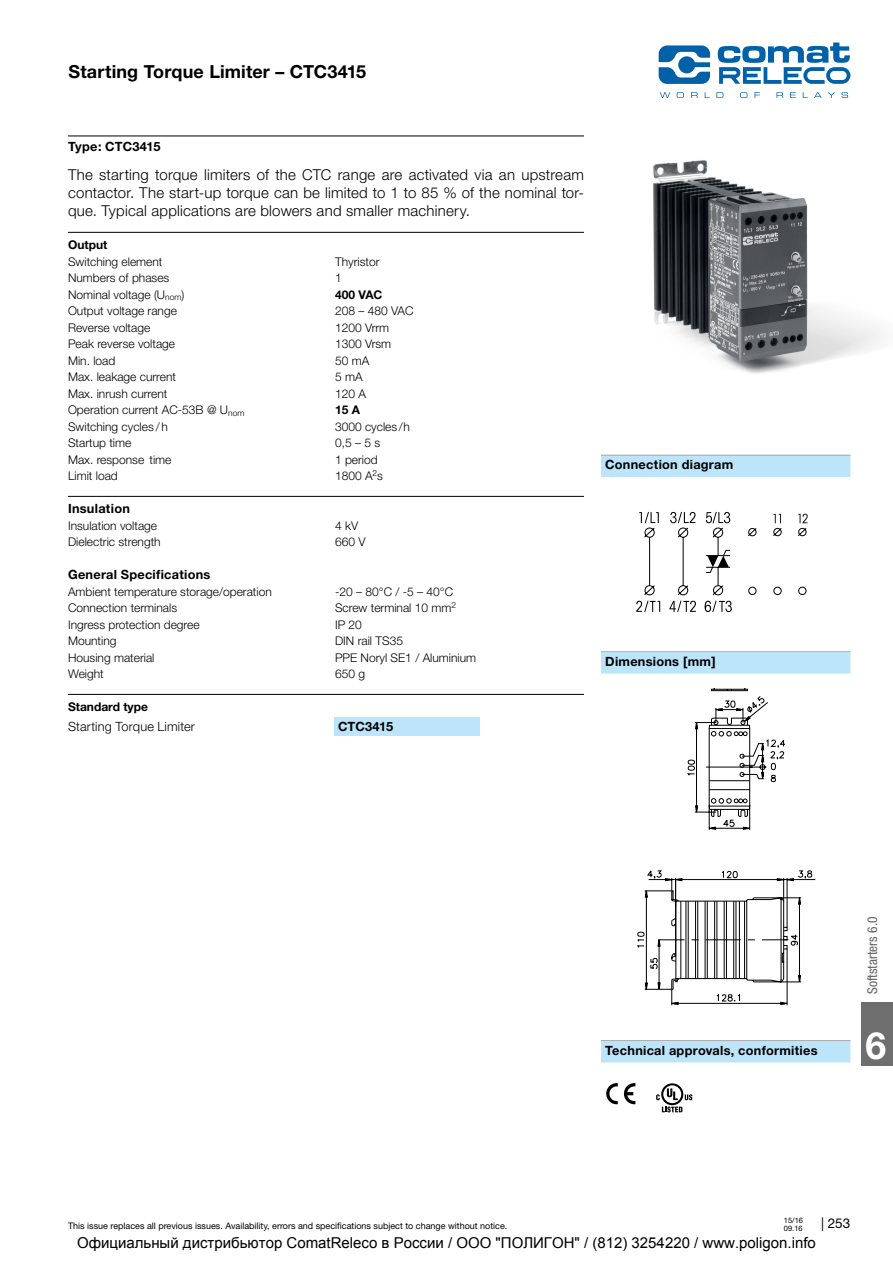
<style>
.page{position:relative;width:893px;height:1263px;background:#fff}
.page>*{position:absolute;margin:0;border:0;box-sizing:border-box;transform-origin:0 0}
.t1{font:700 37.5px "Helvetica Neue LT Std";color:#fff}
.t2{font:700 18px "Helvetica Neue LT Std";letter-spacing:.005em;color:#000}
.t3{font:300 15px/18px "Helvetica Neue LT Std";letter-spacing:.015em;color:#000;text-align:justify}
.t4{font:15px "Arial";color:#000}
.t5{font:condensed 13.5px "Helvetica Neue LT Std";color:#626261}
.t6{font:13.5px "Helvetica Neue LT Std";color:#000}
.t7{font:700 12.75px "Helvetica Neue";letter-spacing:.02em;color:#000}
.t8{font:300 12.75px "Helvetica Neue";letter-spacing:.01em;color:#000}
.t9{font:300 12px "Helvetica Neue LT Std";color:#000}
.t10{font:700 12px "Helvetica Neue LT Std";color:#000}
.t11{font:9px "Helvetica Neue LT Std";color:#000}
.t12{font:7.5px/7.5px "Helvetica Neue LT Std";color:#000}
</style>
<div class="page">
<div style="left:861px;top:1002px;width:32px;height:64px;background:#6e6e6e"></div>
<svg style="left:790px;top:92px;width:6px;height:6px"></svg>
<svg style="left:776px;top:92px;width:7px;height:6px"></svg>
<svg style="left:841px;top:92px;width:7px;height:6px"></svg>
<svg style="left:828px;top:92px;width:7px;height:6px"></svg>
<svg style="left:814px;top:92px;width:8px;height:6px"></svg>
<svg style="left:691px;top:92px;width:6px;height:6px"></svg>
<svg style="left:677px;top:92px;width:7px;height:6px"></svg>
<svg style="left:660px;top:92px;width:10px;height:6px"></svg>
<svg style="left:755px;top:92px;width:5px;height:6px"></svg>
<svg style="left:740px;top:92px;width:7px;height:6px"></svg>
<svg style="left:716px;top:92px;width:7px;height:6px"></svg>
<svg style="left:659px;top:45px;width:51px;height:39px"></svg>
<svg style="left:718px;top:43px;width:132px;height:41px"></svg>
<img style="left:653px;top:160px;width:227px;height:214px">
<hr style="left:68px;top:136px;width:516px;height:1px;background:#000">
<hr style="left:68px;top:232px;width:516px;height:1px;background:#000">
<hr style="left:68px;top:496px;width:516px;height:1px;background:#000">
<hr style="left:68px;top:694px;width:516px;height:1px;background:#000">
<div style="left:334px;top:717px;width:146px;height:19px;background:#bce4fa"></div>
<hr style="left:601px;top:455px;width:249px;height:1px;background:#868786">
<div style="left:601px;top:456px;width:249px;height:21px;background:#bce4fa"></div>
<hr style="left:601px;top:651px;width:249px;height:1px;background:#868786">
<div style="left:601px;top:652px;width:249px;height:21px;background:#bce4fa"></div>
<hr style="left:601px;top:1040px;width:249px;height:1px;background:#868786">
<div style="left:601px;top:1041px;width:249px;height:21px;background:#bce4fa"></div>
<img style="left:606px;top:1083px;width:30px;height:22px">
<svg style="left:636px;top:870px;width:180px;height:136px"></svg>
<svg style="left:687px;top:689px;width:99px;height:141px"></svg>
<svg style="left:705px;top:512px;width:27px;height:100px"></svg>
<svg style="left:669px;top:512px;width:27px;height:100px"></svg>
<svg style="left:748px;top:514px;width:60px;height:81px"></svg>
<svg style="left:636px;top:512px;width:24px;height:100px"></svg>
<hr style="left:649px;top:537px;width:1px;height:49px;background:#000">
<svg style="left:662px;top:1106px;width:20px;height:6px"></svg>
<svg style="left:685px;top:1094px;width:7px;height:6px"></svg>
<svg style="left:661px;top:1083px;width:22px;height:22px"></svg>
<svg style="left:663px;top:1085px;width:18px;height:18px"></svg>
<svg style="left:667px;top:1088px;width:11px;height:12px"></svg>
<svg style="left:656px;top:1094px;width:4px;height:6px"></svg>
<h2 class="t2" style="left:69px;top:61px;width:299px">Starting Torque Limiter – CTC3415</h2>
<p class="t7" style="left:68px;top:139px;width:94px">Type: CTC3415</p>
<p class="t3" style="left:68px;top:165px;width:517px">The starting torque limiters of the CTC range are activated via an upstream contactor. The start-up torque can be limited to 1 to 85 % of the nominal tor&shy;que. Typical applications are blowers and smaller machinery.</p>
<p class="t10" style="left:68px;top:237px;width:41px">Output</p>
<p class="t9" style="left:68px;top:254px;width:96px">Switching element</p>
<p class="t9" style="left:335px;top:254px;width:46px">Thyristor</p>
<p class="t9" style="left:68px;top:270px;width:103px">Numbers of phases</p>
<p class="t9" style="left:335px;top:270px;width:8px">1</p>
<p class="t9" style="left:68px;top:287px;width:118px">Nominal voltage (U<sub>nom</sub>)</p>
<p class="t10" style="left:335px;top:287px;width:49px">400 VAC</p>
<p class="t9" style="left:68px;top:303px;width:110px">Output voltage range</p>
<p class="t9" style="left:335px;top:303px;width:80px">208 – 480 VAC</p>
<p class="t9" style="left:68px;top:320px;width:84px">Reverse voltage</p>
<p class="t9" style="left:335px;top:320px;width:56px">1200 Vrrm</p>
<p class="t9" style="left:68px;top:336px;width:109px">Peak reverse voltage</p>
<p class="t9" style="left:335px;top:336px;width:58px">1300 Vrsm</p>
<p class="t9" style="left:68px;top:353px;width:49px">Min. load</p>
<p class="t9" style="left:335px;top:353px;width:36px">50 mA</p>
<p class="t9" style="left:68px;top:369px;width:110px">Max. leakage current</p>
<p class="t9" style="left:335px;top:369px;width:29px">5 mA</p>
<p class="t9" style="left:68px;top:386px;width:101px">Max. inrush current</p>
<p class="t9" style="left:335px;top:386px;width:32px">120 A</p>
<p class="t9" style="left:68px;top:402px;width:178px">Operation current AC-53B @ U<sub>nom</sub></p>
<p class="t10" style="left:335px;top:402px;width:26px">15 A</p>
<p class="t9" style="left:68px;top:419px;width:102px">Switching cycles / h</p>
<p class="t9" style="left:335px;top:419px;width:76px">3000 cycles/h</p>
<p class="t9" style="left:68px;top:435px;width:65px">Startup time</p>
<p class="t9" style="left:335px;top:435px;width:47px">0,5 – 5 s</p>
<p class="t9" style="left:68px;top:452px;width:105px">Max. response time</p>
<p class="t9" style="left:335px;top:452px;width:44px">1 period</p>
<p class="t9" style="left:68px;top:468px;width:51px">Limit load</p>
<p class="t9" style="left:335px;top:468px;width:50px">1800 A<sup>2</sup>s</p>
<p class="t7" style="left:68px;top:501px;width:63px">Insulation</p>
<p class="t9" style="left:68px;top:518px;width:91px">Insulation voltage</p>
<p class="t9" style="left:335px;top:518px;width:25px">4 kV</p>
<p class="t9" style="left:68px;top:534px;width:94px">Dielectric strength</p>
<p class="t9" style="left:335px;top:534px;width:32px">660 V</p>
<p class="t7" style="left:68px;top:567px;width:144px">General Specifications</p>
<p class="t9" style="left:68px;top:584px;width:205px">Ambient temperature storage/operation</p>
<p class="t9" style="left:335px;top:584px;width:120px">-20 – 80°C / -5 – 40°C</p>
<p class="t9" style="left:68px;top:600px;width:111px">Connection terminals</p>
<p class="t9" style="left:335px;top:600px;width:123px">Screw terminal 10 mm<sup>2</sup></p>
<p class="t9" style="left:68px;top:617px;width:133px">Ingress protection degree</p>
<p class="t9" style="left:335px;top:617px;width:28px">IP 20</p>
<p class="t9" style="left:68px;top:633px;width:50px">Mounting</p>
<p class="t9" style="left:335px;top:633px;width:70px">DIN rail TS35</p>
<p class="t9" style="left:68px;top:650px;width:88px">Housing material</p>
<p class="t9" style="left:335px;top:650px;width:143px">PPE Noryl SE1 / Aluminium</p>
<p class="t9" style="left:68px;top:666px;width:37px">Weight</p>
<p class="t9" style="left:335px;top:666px;width:32px">650 g</p>
<p class="t10" style="left:68px;top:699px;width:82px">Standard type</p>
<p class="t8" style="left:68px;top:719px;width:128px">Starting Torque Limiter</p>
<p class="t7" style="left:338px;top:719px;width:57px">CTC3415</p>
<p class="t7" style="left:605px;top:457px;width:130px">Connection diagram</p>
<p class="t7" style="left:605px;top:653px;width:112px">Dimensions [mm]</p>
<p class="t7" style="left:605px;top:1042px;width:214px">Technical approvals, conformities</p>
<p class="t5" style="left:864px;top:994px;width:79px;rotate:-90deg">Softstarters 6.0</p>
<h1 class="t1" style="left:865px;top:1022px;width:22px">6</h1>
<p class="t11" style="left:68px;top:1220px;width:441px">This issue replaces all previous issues. Availability, errors and specifications subject to change without notice.</p>
<p class="t6" style="left:821px;top:1215px;width:31px">| 253</p>
<p class="t12" style="left:784px;top:1217px;width:21px">15/16<br>09.16</p>
<p class="t4" style="left:77px;top:1233px;width:740px">Официальный дистрибьютор ComatReleco в России / ООО "ПОЛИГОН" / (812) 3254220 / www.poligon.info</p>
</div>
